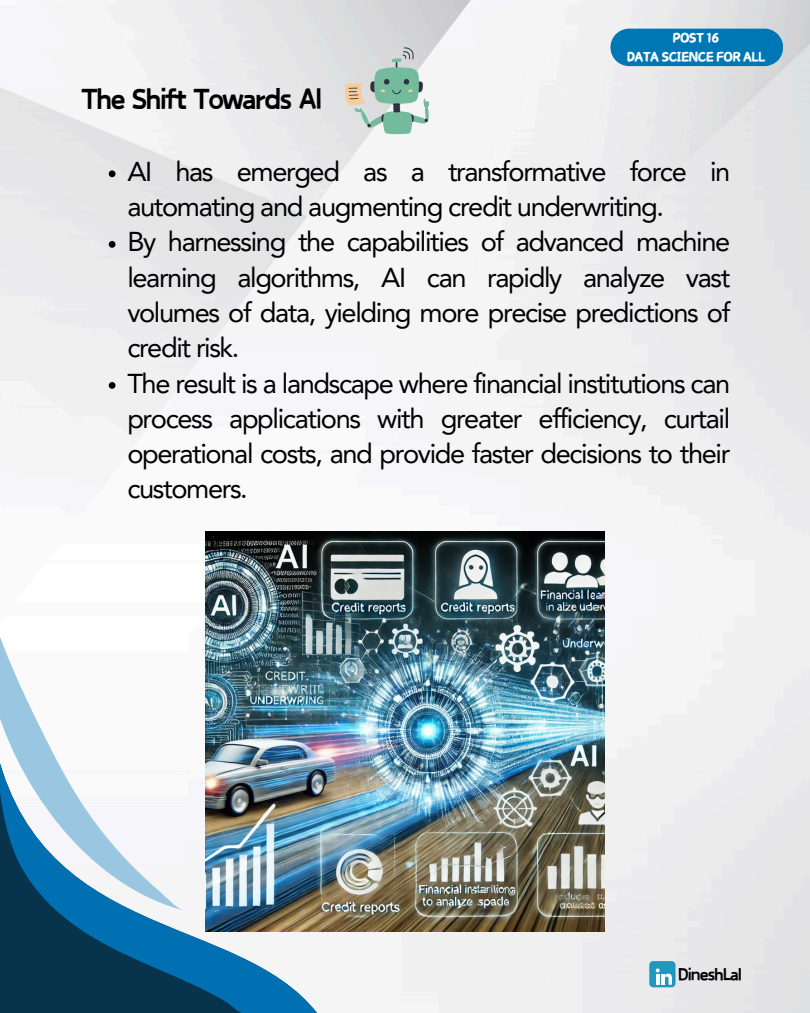
<style>
.page{position:relative;width:810px;height:1013px;background:#fff}
.page>*{position:absolute;margin:0;border:0;box-sizing:border-box;transform-origin:0 0}
.t1{font:900 32.3px "Canva Funny";letter-spacing:-.05em;color:#000}
.t2{font:27.3px/35.2px "Avenir LT Pro";letter-spacing:-.05em;color:#000;text-align:justify}
.t3{font:900 19.3px "Canva Funny";letter-spacing:-.05em;color:#000}
.t4{font:14.8px "Canva Champion";letter-spacing:-.05em;color:#fff}
</style>
<div class="page">
<img style="left:0;top:0;width:810px;height:1012px">
<div style="left:649px;top:961px;width:27px;height:26px;background:#2197bd;border-radius:4px"></div>
<svg style="left:656px;top:968px;width:16px;height:16px"></svg>
<div style="left:610px;top:29px;width:173px;height:37px;background:#0077b5"></div>
<svg style="left:0;top:736px;width:317px;height:276px"></svg>
<svg style="left:0;top:617px;width:184px;height:293px"></svg>
<img style="left:205px;top:532px;width:400px;height:399px">
<svg style="left:344px;top:47px;width:85px;height:87px;background:#b7ccc2"></svg>
<svg style="left:109px;top:170px;width:7px;height:7px"></svg>
<svg style="left:109px;top:241px;width:7px;height:7px"></svg>
<svg style="left:109px;top:382px;width:7px;height:7px"></svg>
<p class="t1" style="left:81px;top:85px;width:243px">The Shift Towards AI</p>
<p class="t4" style="left:673px;top:30px;width:48px">POST 16</p>
<p class="t4" style="left:627px;top:48px;width:140px">DATA SCIENCE FOR ALL</p>
<p class="t2" style="left:127px;top:156px;width:605px">AI has emerged as a transformative force in automating and augmenting credit underwriting.</p>
<p class="t2" style="left:127px;top:227px;width:605px">By harnessing the capabilities of advanced machine learning algorithms, AI can rapidly analyze vast volumes of data, yielding more precise predictions of credit risk.</p>
<h1 class="t2" style="left:127px;top:368px;width:605px">The result is a landscape where financial institutions can process applications with greater efficiency, curtail operational costs, and provide faster decisions to their customers.</h1>
<p class="t3" style="left:678px;top:965px;width:66px">DineshLal</p>
</div>
